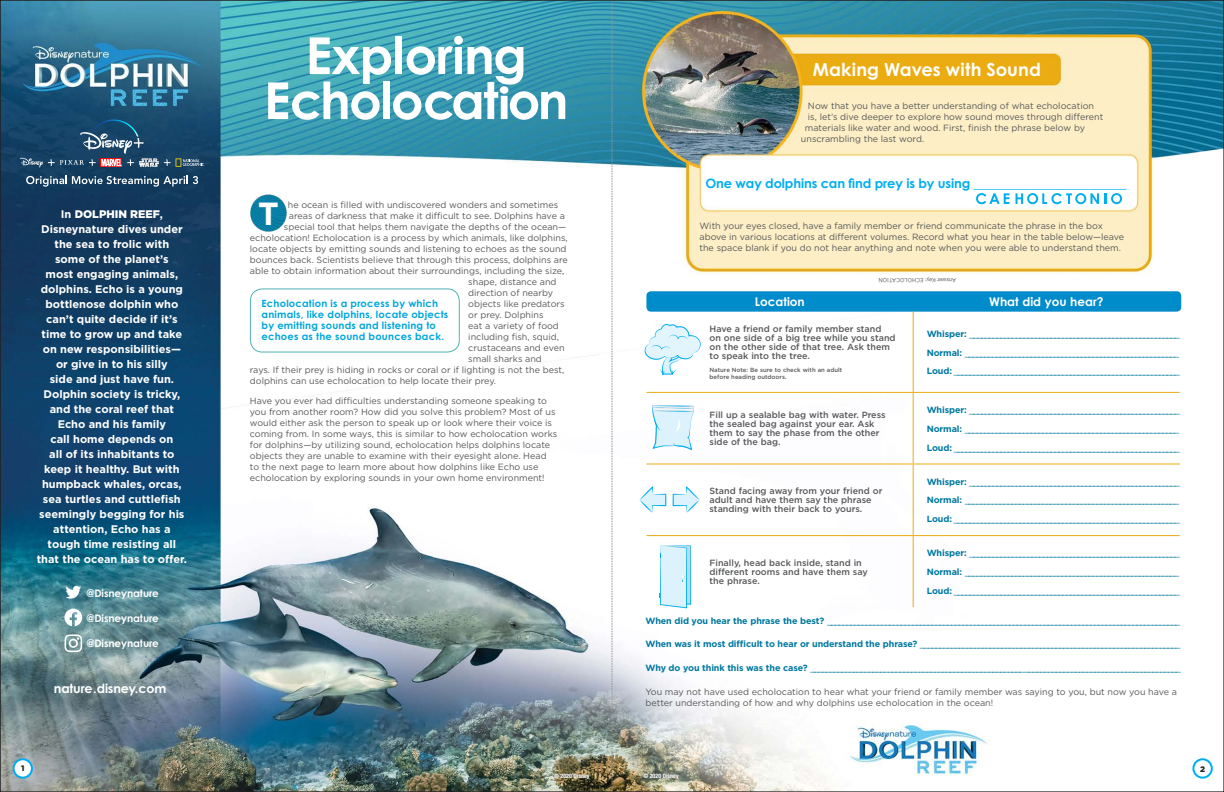
<style>
.page{position:relative;width:1224px;height:792px;background:#fff}
.page>*{position:absolute;margin:0;border:0;box-sizing:border-box;transform-origin:0 0}
.new_BODY{font:700 51px/45px "Century Gothic";letter-spacing:-.01em;color:#fff;text-align:center}
.BODY{font:700 32px "Gotham";color:#fff}
.DOL-ACTIVITY_DIR_HEA{font:700 18px "Century Gothic";letter-spacing:.005em;color:#fff}
.SUBHEAD{font:700 13px "Century Gothic";letter-spacing:-.01em;color:#00aeef}
.CHART-STANDARD{font:700 12.7px "Century Gothic Std";letter-spacing:-.01em;color:#fff}
.BODY-2{font:700 12px "Century Gothic Std";color:#fff}
.BODY-3{font:700 11px/15px "Gotham";color:#fff;text-align:center}
.CHART-STANDARD-2{font:700 10.4px "Century Gothic Std";letter-spacing:-.01em;color:#fff}
.new_SUBHEAD{font:700 10px/11px "Century Gothic";letter-spacing:.02em;color:#00a6db}
.DOL-ACTIVITY_DIR{font:9px/11px "Gotham";color:#57585a}
.SUBHEAD-2{font:9px "Gotham";color:#0079a0}
.BODY-4{font:500 9px/9px "Gotham";color:#57585a}
.t1{font:900 8px "Gotham";color:#231f20}
.BODY-5{font:500 6px/7px "Gotham";color:#57585a}
.CHART-STANDARD-3{font:6px "Gotham Narrow";letter-spacing:.01em;color:#57585a}
.t2{font:700 condensed 6px "Helvetica Neue";color:#fff}
.s1{font-weight:900}
.s2{font-size:43.9px}
.s3{font-weight:700}
</style>
<div class="page">
<img style="left:2px;top:2px;width:1220px;height:788px">
<p class="BODY-3" style="left:37px;top:207px;width:152px">In <span class="s1">DOLPHIN REEF</span>,<br>Disneynature dives under the sea to frolic with<br>some of the planet’s<br>most engaging animals, dolphins. Echo is a young bottlenose dolphin who can’t quite decide if it’s time to grow up and take on new responsibilities— or give in to his silly<br>side and just have fun.<br>Dolphin society is tricky, and the coral reef that<br>Echo and his family<br>call home depends on<br>all of its inhabitants to keep it healthy. But with humpback whales, orcas, sea turtles and cuttlefish seemingly begging for his attention, Echo has a tough time resisting all that the ocean has to offer.</p>
<p class="CHART-STANDARD-2" style="left:87px;top:586px;width:74px">@Disneynature</p>
<p class="CHART-STANDARD-2" style="left:87px;top:612px;width:74px">@Disneynature</p>
<p class="CHART-STANDARD-2" style="left:87px;top:637px;width:74px">@Disneynature</p>
<p class="CHART-STANDARD" style="left:54px;top:680px;width:114px">nature.disney.com</p>
<p class="t1" style="left:21px;top:763px;width:5px">1</p>
<p class="new_BODY" style="left:264px;top:32px;width:306px">Exploring<br>Echolocat<span class="s2">i</span>on</p>
<p class="BODY" style="left:258px;top:193px;width:22px">T</p>
<p class="DOL-ACTIVITY_DIR" style="left:288px;top:200px;width:272px">he ocean is filled with undiscovered wonders and sometimes</p>
<p class="DOL-ACTIVITY_DIR" style="left:289px;top:211px;width:278px">areas of darkness that make it difficult to see. Dolphins have a</p>
<p class="DOL-ACTIVITY_DIR" style="left:284px;top:222px;width:284px">special tool that helps them navigate the depths of the ocean—</p>
<p class="DOL-ACTIVITY_DIR" style="left:250px;top:233px;width:319px">echolocation! Echolocation is a process by which animals, like dolphins,</p>
<p class="DOL-ACTIVITY_DIR" style="left:250px;top:244px;width:318px">locate objects by emitting sounds and listening to echoes as the sound</p>
<p class="DOL-ACTIVITY_DIR" style="left:250px;top:255px;width:319px">bounces back. Scientists believe that through this process, dolphins are</p>
<p class="DOL-ACTIVITY_DIR" style="left:250px;top:266px;width:316px">able to obtain information about their surroundings, including the size,</p>
<p class="DOL-ACTIVITY_DIR" style="left:468px;top:277px;width:90px">shape, distance and</p>
<p class="DOL-ACTIVITY_DIR" style="left:468px;top:288px;width:86px">direction of nearby</p>
<p class="DOL-ACTIVITY_DIR" style="left:468px;top:299px;width:98px">objects like predators</p>
<p class="DOL-ACTIVITY_DIR" style="left:468px;top:310px;width:77px">or prey. Dolphins</p>
<p class="DOL-ACTIVITY_DIR" style="left:468px;top:321px;width:92px">eat a variety of food</p>
<p class="DOL-ACTIVITY_DIR" style="left:468px;top:332px;width:92px">including fish, squid,</p>
<p class="DOL-ACTIVITY_DIR" style="left:468px;top:343px;width:98px">crustaceans and even</p>
<p class="DOL-ACTIVITY_DIR" style="left:468px;top:354px;width:75px">small sharks and</p>
<p class="DOL-ACTIVITY_DIR" style="left:250px;top:365px;width:316px">rays. If their prey is hiding in rocks or coral or if lighting is not the best,</p>
<p class="DOL-ACTIVITY_DIR" style="left:250px;top:376px;width:248px">dolphins can use echolocation to help locate their prey.</p>
<p class="DOL-ACTIVITY_DIR" style="left:250px;top:396px;width:309px">Have you ever had difficulties understanding someone speaking to you from another room? How did you solve this problem? Most of us would either ask the person to speak up or look where their voice is coming from. In some ways, this is similar to how echolocation works for dolphins—by utilizing sound, echolocation helps dolphins locate objects they are unable to examine with their eyesight alone. Head to the next page to learn more about how dolphins like Echo use echolocation by exploring sounds in your own home environment!</p>
<p class="new_SUBHEAD" style="left:262px;top:298px;width:188px">Echolocation is a process by which animals, like dolphins, locate objects by emitting sounds and listening to echoes as the sound bounces back.</p>
<p class="DOL-ACTIVITY_DIR_HEA" style="left:813px;top:59px;width:230px">Making Waves with Sound</p>
<p class="DOL-ACTIVITY_DIR" style="left:808px;top:100px;width:288px">Now that you have a better understanding of what echolocation</p>
<p class="DOL-ACTIVITY_DIR" style="left:808px;top:111px;width:297px">is, let’s dive deeper to explore how sound moves through different</p>
<p class="DOL-ACTIVITY_DIR" style="left:805px;top:122px;width:282px">materials like water and wood. First, finish the phrase below by</p>
<p class="DOL-ACTIVITY_DIR" style="left:801px;top:133px;width:125px">unscrambling the last word.</p>
<p class="SUBHEAD" style="left:705px;top:175px;width:423px">One way dolphins can find prey is by using ________________________</p>
<p class="DOL-ACTIVITY_DIR" style="left:699px;top:220px;width:426px">With your eyes closed, have a family member or friend communicate the phrase in the box above in various locations at different volumes. Record what you hear in the table below—leave the space blank if you do not hear anything and note when you were able to understand them.</p>
<p class="CHART-STANDARD-3" style="left:956px;top:284px;width:79px;rotate:-180deg">Answer Key: ECHOLOCATION</p>
<p class="BODY-2" style="left:755px;top:294px;width:51px">Location</p>
<p class="BODY-2" style="left:989px;top:294px;width:116px">What did you hear?</p>
<p class="BODY-4" style="left:710px;top:324px;width:188px">Have a friend or family member stand<br>on one side of a big tree while you stand on the other side of that tree. Ask them to speak into the tree.</p>
<p class="BODY-5" style="left:710px;top:366px;width:134px">Nature Note: Be sure to check with an adult before heading outdoors.</p>
<p class="SUBHEAD-2" style="left:927px;top:328px;width:255px"><span class="s3">Wh i s p e r :</span> ______________________________________________________</p>
<p class="SUBHEAD-2" style="left:927px;top:347px;width:254px"><span class="s3">N o r m a l :</span> _______________________________________________________</p>
<p class="SUBHEAD-2" style="left:927px;top:365px;width:255px"><span class="s3">Lo u d :</span> __________________________________________________________</p>
<p class="BODY-4" style="left:710px;top:411px;width:178px">Fill up a sealable bag with water. Press the sealed bag against your ear. Ask them to say the phase from the other side of the bag.</p>
<p class="BODY-4" style="left:710px;top:487px;width:174px">Stand facing away from your friend or adult and have them say the phrase standing with their back to yours.</p>
<p class="SUBHEAD-2" style="left:927px;top:404px;width:255px"><span class="s3">Wh i s p e r :</span> ______________________________________________________</p>
<p class="SUBHEAD-2" style="left:927px;top:423px;width:254px"><span class="s3">N o r m a l :</span> _______________________________________________________</p>
<p class="SUBHEAD-2" style="left:927px;top:442px;width:255px"><span class="s3">Lo u d :</span> __________________________________________________________</p>
<p class="SUBHEAD-2" style="left:927px;top:476px;width:255px"><span class="s3">Wh i s p e r :</span> ______________________________________________________</p>
<p class="SUBHEAD-2" style="left:927px;top:494px;width:254px"><span class="s3">N o r m a l :</span> _______________________________________________________</p>
<p class="SUBHEAD-2" style="left:927px;top:513px;width:255px"><span class="s3">Lo u d :</span> __________________________________________________________</p>
<p class="SUBHEAD-2" style="left:927px;top:547px;width:255px"><span class="s3">Wh i s p e r :</span> ______________________________________________________</p>
<p class="SUBHEAD-2" style="left:927px;top:566px;width:254px"><span class="s3">N o r m a l :</span> _______________________________________________________</p>
<p class="SUBHEAD-2" style="left:927px;top:585px;width:255px"><span class="s3">Lo u d :</span> __________________________________________________________</p>
<p class="SUBHEAD-2" style="left:645px;top:615px;width:536px"><span class="s3">Wh e n d i d yo u h e a r t h e p h ra s e t h e b e st ?</span> ___________________________________________________________________________________________</p>
<p class="SUBHEAD-2" style="left:645px;top:638px;width:537px"><span class="s3">Wh e n wa s i t m o st d i ffi c u l t to h e a r o r u n d e r st a n d t h e p h ra s e?</span> ___________________________________________________________________</p>
<p class="SUBHEAD-2" style="left:645px;top:662px;width:537px"><span class="s3">Why d o yo u t h i n k t h i s wa s t h e c a s e?</span> _______________________________________________________ ________________________________________</p>
<p class="DOL-ACTIVITY_DIR" style="left:645px;top:686px;width:533px">You may not have used echolocation to hear what your friend or family member was saying to you, but now you have a better understanding of how and why dolphins use echolocation in the ocean!</p>
<p class="BODY-4" style="left:710px;top:558px;width:160px">Finally, head back inside, stand in different rooms and have them say the phrase.</p>
<p class="t2" style="left:554px;top:773px;width:37px">© 2020 Disney</p>
<p class="t2" style="left:644px;top:773px;width:37px">© 2020 Disney</p>
<p class="t1" style="left:1200px;top:763px;width:6px">2</p>
</div>
